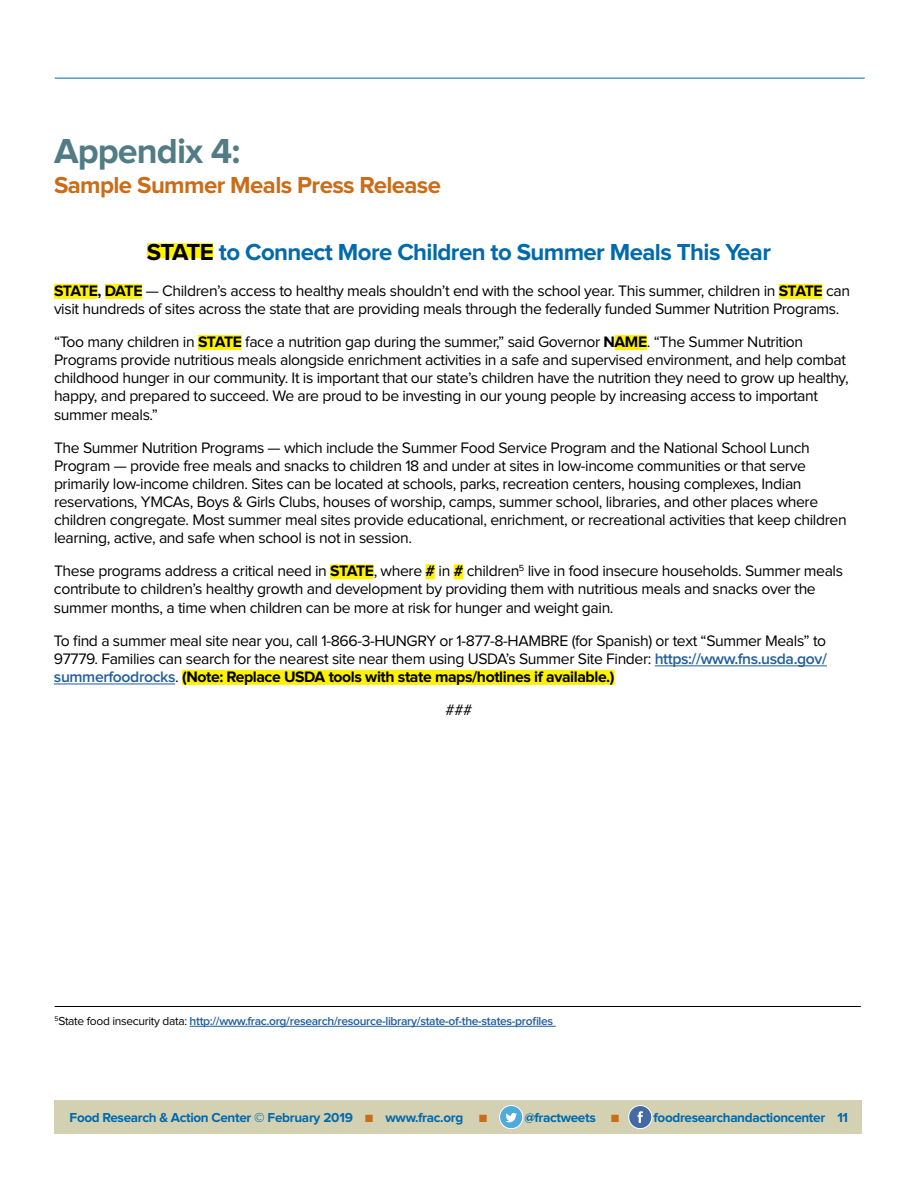
<style>
.page{position:relative;width:918px;height:1188px;background:#fff}
.page>*{position:absolute;margin:0;border:0;box-sizing:border-box;transform-origin:0 0}
.t1{font:700 36px "Proxima Nova";letter-spacing:-.025em;color:#527c85}
.t2{font:700 24px "Proxima Nova";letter-spacing:-.025em;color:#006aad}
.t3{font:700 24px "Proxima Nova";letter-spacing:-.025em;color:#ca6c18}
.t4{font:15.75px/18.1px "Proxima Nova";letter-spacing:-.025em;color:#000}
.t5{font:700 13.5px "Proxima Nova";letter-spacing:-.025em;color:#006aad}
.t6{font:600 12px "Proxima Nova";letter-spacing:-.025em;color:#215e9e}
.s1{color:#000}
.s2{font-weight:700}
.s3{font-weight:600;color:#215e9e}
.s4{font-weight:400;color:#000}
.s5{color:#ca6c18}
</style>
<div class="page">
<div style="left:147px;top:243px;width:66px;height:15px;background:#fff200"></div>
<div style="left:54px;top:284px;width:44px;height:15px;background:#fff200"></div>
<div style="left:105px;top:284px;width:37px;height:15px;background:#fff200"></div>
<div style="left:779px;top:284px;width:43px;height:15px;background:#fff200"></div>
<div style="left:198px;top:335px;width:44px;height:15px;background:#fff200"></div>
<div style="left:615px;top:335px;width:32px;height:15px;background:#fff200"></div>
<div style="left:330px;top:564px;width:44px;height:15px;background:#fff200"></div>
<div style="left:426px;top:564px;width:9px;height:15px;background:#fff200"></div>
<div style="left:454px;top:564px;width:9px;height:15px;background:#fff200"></div>
<hr style="left:655px;top:666px;width:172px;height:1px;background:#215e9e">
<hr style="left:54px;top:684px;width:121px;height:1px;background:#215e9e">
<div style="left:182px;top:670px;width:433px;height:15px;background:#fff200"></div>
<hr style="left:55px;top:78px;width:810px;height:1px;background:#006aad">
<div style="left:54px;top:1100px;width:807px;height:34px;background:#d4d1b3"></div>
<div style="left:629px;top:1105px;width:23px;height:24px;background:#446aa3;border:1px solid #fff;border-radius:50%"></div>
<svg style="left:637px;top:1111px;width:6px;height:12px"></svg>
<div style="left:500px;top:1105px;width:23px;height:24px;background:#4eabdb;border:1px solid #fff;border-radius:50%"></div>
<svg style="left:505px;top:1113px;width:12px;height:9px"></svg>
<hr style="left:55px;top:1006px;width:806px;height:1px;background:#000">
<hr style="left:190px;top:1026px;width:366px;height:1px;background:#215e9e">
<h1 class="t1" style="left:54px;top:135px;width:188px">Appendix 4:</h1>
<h2 class="t3" style="left:54px;top:174px;width:389px">Sample Summer Meals Press Release</h2>
<h2 class="t2" style="left:147px;top:241px;width:626px"><span class="s1">STATE</span> to Connect More Children to Summer Meals This Year</h2>
<p class="t4" style="left:54px;top:282px;width:798px"><span class="s2">STATE, DATE</span> — Children’s access to healthy meals shouldn’t end with the school year. This summer, children in <span class="s2">STATE</span> can visit hundreds of sites across the state that are providing meals through the federally funded Summer Nutrition Programs.</p>
<p class="t4" style="left:54px;top:333px;width:796px">“Too many children in <span class="s2">STATE</span> face a nutrition gap during the summer,” said Governor <span class="s2">NAME</span>. “The Summer Nutrition Programs provide nutritious meals alongside enrichment activities in a safe and supervised environment, and help combat childhood hunger in our community. It is important that our state’s children have the nutrition they need to grow up healthy, happy, and prepared to succeed. We are proud to be investing in our young people by increasing access to important summer meals.”</p>
<p class="t4" style="left:54px;top:439px;width:794px">The Summer Nutrition Programs — which include the Summer Food Service Program and the National School Lunch Program — provide free meals and snacks to children 18 and under at sites in low-income communities or that serve primarily low-income children. Sites can be located at schools, parks, recreation centers, housing complexes, Indian reservations, YMCAs, Boys &amp; Girls Clubs, houses of worship, camps, summer school, libraries, and other places where children congregate. Most summer meal sites provide educational, enrichment, or recreational activities that keep children learning, active, and safe when school is not in session.</p>
<p class="t4" style="left:54px;top:563px;width:791px">These programs address a critical need in <span class="s2">STATE</span>, where <span class="s2">#</span> in <span class="s2">#</span> children<sup>5</sup> live in food insecure households. Summer meals contribute to children’s healthy growth and development by providing them with nutritious meals and snacks over the summer months, a time when children can be more at risk for hunger and weight gain.</p>
<p class="t4" style="left:54px;top:632px;width:774px;text-align:justify">To find a summer meal site near you, call 1-866-3-HUNGRY or 1-877-8-HAMBRE (for Spanish) or text “Summer Meals” to 97779. Families can search for the nearest site near them using USDA’s Summer Site Finder: <span class="s3">https://www.fns.usda.gov/ summerfoodrocks</span>. <span class="s2">(Note: Replace USDA tools with state maps/hotlines if available.)</span></p>
<p class="t4" style="left:445px;top:701px;width:29px">###</p>
<p class="t6" style="left:55px;top:1015px;width:500px"><sup>5</sup><span class="s4">State food insecurity data:</span> http://www.frac.org/research/resource-library/state-of-the-states-profiles</p>
<p class="t5" style="left:70px;top:1112px;width:419px">Food Research &amp; Action Center © February 2019 <span class="s5">■</span> www.frac.org <span class="s5">■</span></p>
<p class="t5" style="left:524px;top:1112px;width:96px">@fractweets <span class="s5">■</span></p>
<p class="t5" style="left:654px;top:1112px;width:196px">foodresearchandactioncenter 11</p>
</div>
